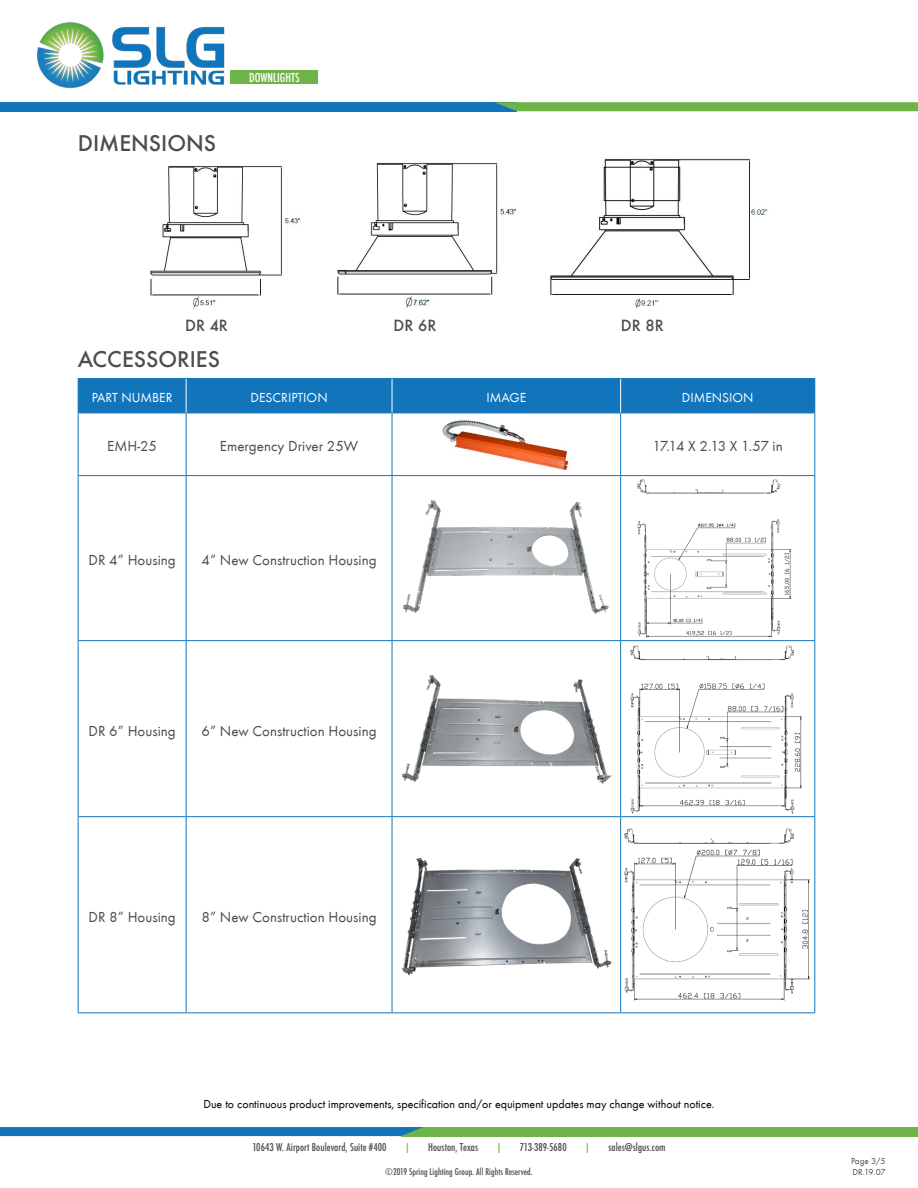
<style>
.page{position:relative;width:918px;height:1188px;background:#fff}
.page>*{position:absolute;margin:0;border:0;box-sizing:border-box;transform-origin:0 0}
.t1{font:500 21px "Futura";color:#4d4d4f}
.t2{font:15px "Futura T";color:#4d4d4f}
.t3{font:500 15px "Futura";color:#4d4d4f}
.t4{font:13.5px "Futura T";color:#fff}
.t5{font:12px "Futura T";color:#000}
.t6{font:500 condensed 12px "Futura";color:#fff}
.t7{font:500 condensed 10.5px "Futura";letter-spacing:.005em;color:#4d4d4f}
.t8{font:500 condensed 10.5px "Futura";color:#6fb448}
.t9{font:500 condensed 9px "Futura";letter-spacing:.005em;color:#4d4d4f}
.t10{font:9px "Futura T";letter-spacing:-.015em;color:#4d4d4f}
</style>
<div class="page">
<div style="left:0;top:102px;width:517px;height:9px;background:#1275bc"></div>
<svg style="left:494px;top:102px;width:424px;height:9px;background:#6fb34f"></svg>
<img style="left:37px;top:22px;width:188px;height:67px">
<div style="left:231px;top:71px;width:87px;height:13px;background:#6fb448"></div>
<div style="left:401px;top:1127px;width:517px;height:9px;background:#6fb448"></div>
<svg style="left:0;top:1127px;width:423px;height:9px;background:#1577b9"></svg>
<img style="left:150px;top:159px;width:618px;height:149px">
<div style="left:79px;top:379px;width:735px;height:34px;background:#1275bc"></div>
<hr style="left:78px;top:413px;width:108px;height:1px;background:#1275bc">
<hr style="left:78px;top:413px;width:1px;height:62px;background:#1275bc">
<hr style="left:186px;top:413px;width:206px;height:1px;background:#1275bc">
<hr style="left:186px;top:413px;width:1px;height:62px;background:#1275bc">
<hr style="left:392px;top:413px;width:229px;height:1px;background:#1275bc">
<hr style="left:392px;top:413px;width:1px;height:62px;background:#1275bc">
<hr style="left:621px;top:413px;width:194px;height:1px;background:#1275bc">
<hr style="left:620px;top:413px;width:1px;height:62px;background:#1275bc">
<hr style="left:814px;top:413px;width:1px;height:62px;background:#1275bc">
<hr style="left:186px;top:379px;width:1px;height:34px;background:#fff">
<hr style="left:392px;top:379px;width:1px;height:34px;background:#fff">
<hr style="left:620px;top:379px;width:1px;height:34px;background:#fff">
<hr style="left:78px;top:378px;width:108px;height:1px;background:#1275bc">
<hr style="left:78px;top:379px;width:1px;height:34px;background:#1275bc">
<hr style="left:186px;top:378px;width:206px;height:1px;background:#1275bc">
<hr style="left:392px;top:378px;width:229px;height:1px;background:#1275bc">
<hr style="left:621px;top:378px;width:194px;height:1px;background:#1275bc">
<hr style="left:814px;top:379px;width:1px;height:34px;background:#1275bc">
<hr style="left:78px;top:475px;width:108px;height:1px;background:#1275bc">
<hr style="left:78px;top:476px;width:1px;height:164px;background:#1275bc">
<hr style="left:186px;top:475px;width:206px;height:1px;background:#1275bc">
<hr style="left:186px;top:476px;width:1px;height:164px;background:#1275bc">
<hr style="left:392px;top:475px;width:229px;height:1px;background:#1275bc">
<hr style="left:392px;top:476px;width:1px;height:164px;background:#1275bc">
<hr style="left:392px;top:640px;width:229px;height:1px;background:#1275bc">
<hr style="left:392px;top:816px;width:229px;height:1px;background:#1275bc">
<hr style="left:392px;top:1012px;width:229px;height:1px;background:#1275bc">
<hr style="left:621px;top:475px;width:194px;height:1px;background:#1275bc">
<hr style="left:620px;top:476px;width:1px;height:164px;background:#1275bc">
<hr style="left:814px;top:476px;width:1px;height:164px;background:#1275bc">
<hr style="left:78px;top:640px;width:108px;height:1px;background:#1275bc">
<hr style="left:78px;top:641px;width:1px;height:175px;background:#1275bc">
<hr style="left:186px;top:640px;width:206px;height:1px;background:#1275bc">
<hr style="left:186px;top:641px;width:1px;height:175px;background:#1275bc">
<hr style="left:392px;top:641px;width:1px;height:175px;background:#1275bc">
<hr style="left:621px;top:640px;width:194px;height:1px;background:#1275bc">
<hr style="left:620px;top:641px;width:1px;height:175px;background:#1275bc">
<hr style="left:814px;top:641px;width:1px;height:175px;background:#1275bc">
<hr style="left:78px;top:816px;width:108px;height:1px;background:#1275bc">
<hr style="left:78px;top:817px;width:1px;height:195px;background:#1275bc">
<hr style="left:186px;top:816px;width:206px;height:1px;background:#1275bc">
<hr style="left:186px;top:817px;width:1px;height:195px;background:#1275bc">
<hr style="left:392px;top:817px;width:1px;height:195px;background:#1275bc">
<hr style="left:78px;top:1012px;width:108px;height:1px;background:#1275bc">
<hr style="left:186px;top:1012px;width:206px;height:1px;background:#1275bc">
<hr style="left:621px;top:816px;width:194px;height:1px;background:#1275bc">
<hr style="left:620px;top:817px;width:1px;height:195px;background:#1275bc">
<hr style="left:814px;top:817px;width:1px;height:195px;background:#1275bc">
<hr style="left:621px;top:1012px;width:194px;height:1px;background:#1275bc">
<img style="left:442px;top:420px;width:127px;height:51px">
<img style="left:402px;top:500px;width:208px;height:114px">
<img style="left:402px;top:675px;width:210px;height:109px">
<img style="left:401px;top:857px;width:211px;height:119px">
<img style="left:637px;top:479px;width:155px;height:158px">
<img style="left:631px;top:645px;width:172px;height:169px">
<img style="left:624px;top:828px;width:186px;height:172px">
<h1 class="t1" style="left:78px;top:129px;width:140px">DIMENSIONS</h1>
<p class="t6" style="left:249px;top:70px;width:52px">DOWNLIGHTS</p>
<p class="t3" style="left:185px;top:315px;width:44px">DR 4R</p>
<p class="t3" style="left:394px;top:315px;width:44px">DR 6R</p>
<p class="t3" style="left:621px;top:315px;width:44px">DR 8R</p>
<h1 class="t1" style="left:78px;top:345px;width:144px">ACCESSORIES</h1>
<p class="t4" style="left:92px;top:390px;width:82px">PART NUMBER</p>
<p class="t4" style="left:250px;top:390px;width:79px">DESCRIPTION</p>
<p class="t4" style="left:486px;top:390px;width:41px">IMAGE</p>
<p class="t4" style="left:682px;top:390px;width:73px">DIMENSION</p>
<p class="t2" style="left:107px;top:438px;width:51px">EMH-25</p>
<p class="t2" style="left:220px;top:438px;width:140px">Emergency Driver 25W</p>
<p class="t2" style="left:653px;top:438px;width:132px">17.14 X 2.13 X 1.57 in</p>
<p class="t2" style="left:89px;top:552px;width:89px">DR 4” Housing</p>
<p class="t2" style="left:202px;top:552px;width:176px">4” New Construction Housing</p>
<p class="t2" style="left:89px;top:722px;width:89px">DR 6” Housing</p>
<p class="t2" style="left:202px;top:722px;width:176px">6” New Construction Housing</p>
<p class="t2" style="left:89px;top:908px;width:89px">DR 8” Housing</p>
<p class="t2" style="left:202px;top:908px;width:176px">8” New Construction Housing</p>
<p class="t5" style="left:203px;top:1097px;width:513px">Due to continuous product improvements, specification and/or equipment updates may change without notice.</p>
<p class="t7" style="left:252px;top:1141px;width:136px">10643 W. Airport Boulevard, Suite #400</p>
<p class="t8" style="left:404px;top:1141px;width:7px">|</p>
<p class="t7" style="left:428px;top:1141px;width:51px">Houston, Texas</p>
<p class="t8" style="left:496px;top:1141px;width:7px">|</p>
<p class="t7" style="left:520px;top:1141px;width:48px">713-389-5680</p>
<p class="t8" style="left:585px;top:1141px;width:7px">|</p>
<p class="t7" style="left:608px;top:1141px;width:59px">sales@slgus.com</p>
<p class="t9" style="left:385px;top:1166px;width:149px">©2019 Spring Lighting Group. All Rights Reserved.</p>
<p class="t10" style="left:853px;top:1167px;width:34px">DR.19.07</p>
<p class="t10" style="left:851px;top:1156px;width:36px">Page 3/5</p>
</div>
